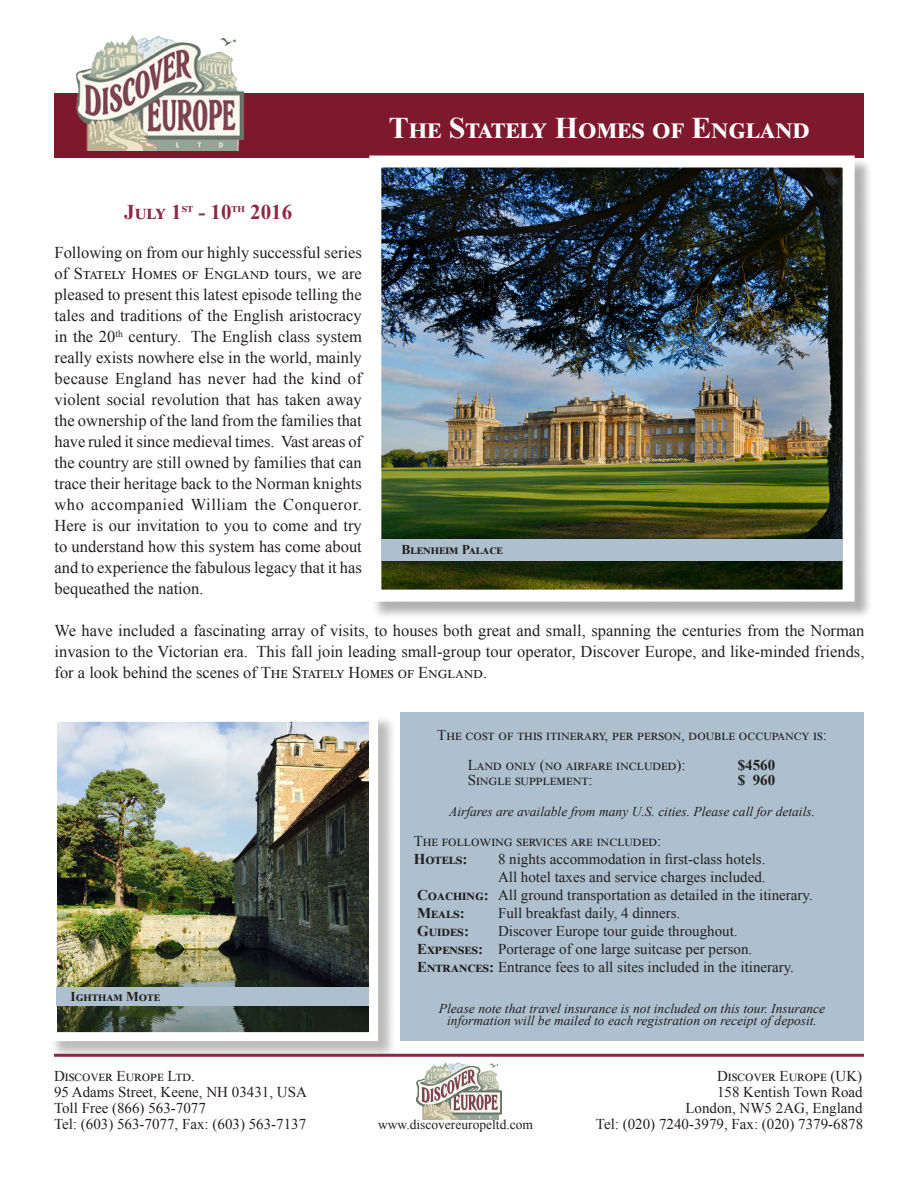
<style>
.page{position:relative;width:918px;height:1188px;background:#fff}
.page>*{position:absolute;margin:0;border:0;box-sizing:border-box;transform-origin:0 0}
.t1{font:700 30px "Times New Roman";color:#fff}
.t2{font:700 21px "Times New Roman";color:#8c2944}
.t3{font:16.5px/21px "Times New Roman";color:#231f20;text-align:justify}
.Subtitle{font:15px "Times New Roman";color:#231f20}
.Subtitle-2{font:15px "Times New Roman";letter-spacing:.075em;color:#231f20}
.Subtitle-3{font:15px "Times New Roman";letter-spacing:.065em;color:#231f20}
.Subtitle-4{font:700 15px "Times New Roman";color:#231f20}
.Subtitle-5{font:15px "Times New Roman";letter-spacing:.03em;color:#231f20}
.Subtitle-6{font:italic 13.5px/12px "Times New Roman";color:#231f20;text-align:center}
.t4{font:13.5px "Times New Roman";color:#231f20}
.t5{font:700 13.5px "Times New Roman";color:#231f20}
.s1{font-weight:700}
</style>
<div class="page">
<div style="left:54px;top:93px;width:810px;height:65px;background:#7e182d"></div>
<img style="left:417px;top:1062px;width:84px;height:58px">
<hr style="left:54px;top:1054px;width:810px;height:3px;background:#8c2944">
<div style="left:400px;top:713px;width:464px;height:328px;background:#aec0ce"></div>
<div style="left:50px;top:715px;width:347px;height:345px;background:#231f20;opacity:.3"></div>
<img style="left:58px;top:723px;width:310px;height:308px">
<div style="left:48px;top:713px;width:330px;height:328px;border:9px solid #fff"></div>
<div style="left:57px;top:987px;width:312px;height:19px;background:#aec0ce"></div>
<div style="left:372px;top:158px;width:501px;height:463px;background:#231f20;opacity:.35"></div>
<img style="left:382px;top:169px;width:460px;height:420px">
<div style="left:369px;top:156px;width:486px;height:446px;border:12px solid #fff"></div>
<div style="left:381px;top:539px;width:461px;height:21px;background:#aec0ce"></div>
<img style="left:76px;top:35px;width:168px;height:116px">
<p class="t1" style="left:389px;top:107px;width:423px">The Stately Homes of England</p>
<p class="t2" style="left:124px;top:197px;width:169px">July 1<sup>st</sup> - 10<sup>th</sup> 2016</p>
<p class="t3" style="left:55px;top:242px;width:309px">Following on from our highly successful series of Stately Homes of England tours, we are pleased to present this latest episode telling the tales and traditions of the English aristocracy in the 20<sup>th</sup> century. The English class system really exists nowhere else in the world, mainly because England has never had the kind of violent social revolution that has taken away the ownership of the land from the families that have ruled it since medieval times. Vast areas of the country are still owned by families that can trace their heritage back to the Norman knights who accompanied William the Conqueror.<br>Here is our invitation to you to come and try to understand how this system has come about and to experience the fabulous legacy that it has bequeathed the nation.</p>
<p class="t3" style="left:55px;top:620px;width:812px">We have included a fascinating array of visits, to houses both great and small, spanning the centuries from the Norman invasion to the Victorian era. This fall join leading small-group tour operator, Discover Europe, and like-minded friends, for a look behind the scenes of The Stately Homes of England.</p>
<p class="t5" style="left:401px;top:540px;width:103px">Blenheim Palace</p>
<p class="t5" style="left:70px;top:987px;width:91px">Ightham Mote</p>
<p class="Subtitle-2" style="left:437px;top:724px;width:391px">The cost of this itinerary, per person, double occupancy is:</p>
<p class="Subtitle-2" style="left:468px;top:754px;width:220px">Land only (no airfare included):</p>
<p class="Subtitle-4" style="left:738px;top:754px;width:39px">$4560</p>
<p class="Subtitle-5" style="left:468px;top:769px;width:126px">Single supplement:</p>
<p class="Subtitle-4" style="left:738px;top:769px;width:39px">$ 960</p>
<p class="Subtitle-6" style="left:449px;top:805px;width:367px">Airfares are available from many U.S. cities. Please call for details.</p>
<p class="Subtitle-3" style="left:414px;top:830px;width:249px">The following services are included:</p>
<p class="Subtitle-4" style="left:414px;top:848px;width:55px">Hotels:</p>
<p class="Subtitle" style="left:498px;top:848px;width:269px">8 nights accommodation in first-class hotels.</p>
<p class="Subtitle" style="left:498px;top:866px;width:269px">All hotel taxes and service charges included.</p>
<p class="Subtitle" style="left:417px;top:884px;width:397px"><span class="s1">Coaching:</span> All ground transportation as detailed in the itinerary.</p>
<p class="Subtitle-4" style="left:417px;top:902px;width:49px">Meals:</p>
<p class="Subtitle" style="left:498px;top:902px;width:184px">Full breakfast daily, 4 dinners.</p>
<p class="Subtitle-4" style="left:417px;top:920px;width:53px">Guides:</p>
<p class="Subtitle" style="left:498px;top:920px;width:241px">Discover Europe tour guide throughout.</p>
<p class="Subtitle" style="left:417px;top:938px;width:337px"><span class="s1">Expenses:</span> Porterage of one large suitcase per person.</p>
<p class="Subtitle" style="left:417px;top:956px;width:379px"><span class="s1">Entrances:</span> Entrance fees to all sites included in the itinerary.</p>
<p class="Subtitle-6" style="left:439px;top:1002px;width:388px">Please note that travel insurance is not included on this tour. Insurance information will be mailed to each registration on receipt of deposit.</p>
<p class="Subtitle" style="left:54px;top:1066px;width:143px">Discover Europe Ltd.</p>
<p class="Subtitle" style="left:717px;top:1066px;width:147px">Discover Europe (UK)</p>
<p class="Subtitle" style="left:54px;top:1082px;width:254px">95 Adams Street, Keene, NH 03431, USA</p>
<p class="Subtitle" style="left:717px;top:1082px;width:147px">158 Kentish Town Road</p>
<p class="Subtitle" style="left:54px;top:1097px;width:153px">Toll Free (866) 563-7077</p>
<p class="Subtitle" style="left:686px;top:1097px;width:179px">London, NW5 2AG, England</p>
<p class="Subtitle" style="left:54px;top:1113px;width:254px">Tel: (603) 563-7077, Fax: (603) 563-7137</p>
<p class="t4" style="left:378px;top:1115px;width:157px">www.discovereuropeltd.com</p>
<p class="Subtitle" style="left:596px;top:1113px;width:269px">Tel: (020) 7240-3979, Fax: (020) 7379-6878</p>
</div>
